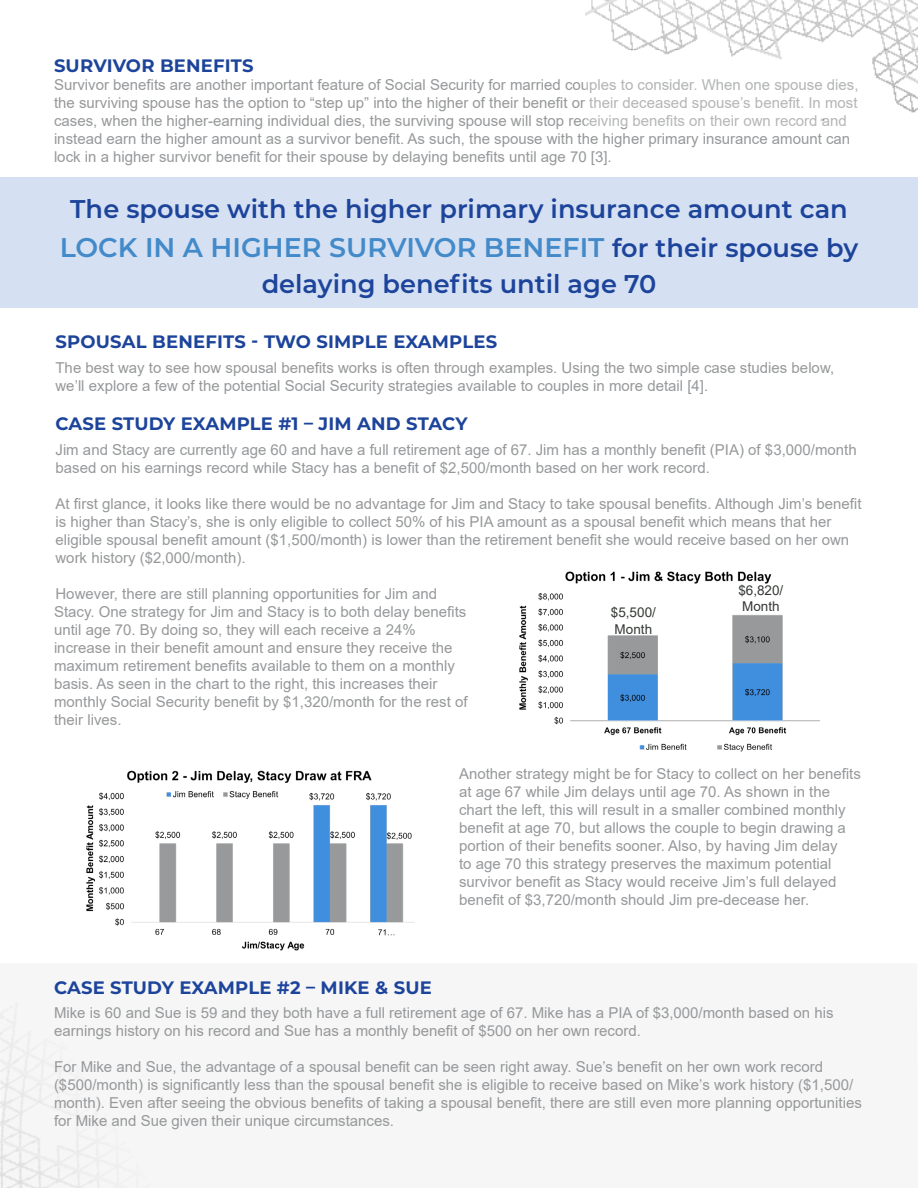
<style>
.page{position:relative;width:918px;height:1188px;background:#fff}
.page>*{position:absolute;margin:0;border:0;box-sizing:border-box;transform-origin:0 0}
.t1{font:600 27px "Montserrat";color:#428ac9}
.t2{font:600 25.65px "Montserrat";color:#1d449b}
.Blue_Text_Main{font:700 18px "Montserrat";letter-spacing:.01em;color:#1d449b}
.Blue_Text_Main-2{font:15px/18px "Arial";color:#96989a}
.Blue_Text_Main-3{font:13.5px "Arial";color:#353935}
.s1{font-size:25.65px;color:#1d449b}
</style>
<div class="page">
<div style="left:0;top:177px;width:918px;height:131px;background:#d5e0f2"></div>
<img style="left:586px;top:0;width:332px;height:122px">
<img style="left:1px;top:1002px;width:150px;height:186px">
<img style="left:519px;top:571px;width:300px;height:181px">
<img style="left:86px;top:770px;width:329px;height:181px">
<p class="Blue_Text_Main" style="left:54px;top:53px;width:201px">SURVIVOR BENEFITS</p>
<p class="Blue_Text_Main-2" style="left:54px;top:76px;width:806px">Survivor benefits are another important feature of Social Security for married couples to consider. When one spouse dies, the surviving spouse has the option to “step up” into the higher of their benefit or their deceased spouse’s benefit. In most cases, when the higher-earning individual dies, the surviving spouse will stop receiving benefits on their own record and instead earn the higher amount as a survivor benefit. As such, the spouse with the higher primary insurance amount can lock in a higher survivor benefit for their spouse by delaying benefits until age 70 [3].</p>
<p class="t2" style="left:70px;top:190px;width:779px">The spouse with the higher primary insurance amount can</p>
<p class="t1" style="left:60px;top:228px;width:800px">LOCK IN A HIGHER SURVIVOR BENEFIT <span class="s1">for their spouse by</span></p>
<p class="t2" style="left:262px;top:265px;width:396px">delaying benefits until age 70</p>
<p class="Blue_Text_Main" style="left:56px;top:329px;width:443px">SPOUSAL BENEFITS - TWO SIMPLE EXAMPLES</p>
<p class="Blue_Text_Main-2" style="left:56px;top:358px;width:780px">The best way to see how spousal benefits works is often through examples. Using the two simple case studies below, we’ll explore a few of the potential Social Security strategies available to couples in more detail [4].</p>
<p class="Blue_Text_Main" style="left:56px;top:411px;width:414px">CASE STUDY EXAMPLE #1 – JIM AND STACY</p>
<p class="Blue_Text_Main-2" style="left:56px;top:441px;width:803px">Jim and Stacy are currently age 60 and have a full retirement age of 67. Jim has a monthly benefit (PIA) of $3,000/month based on his earnings record while Stacy has a benefit of $2,500/month based on her work record.</p>
<p class="Blue_Text_Main-2" style="left:56px;top:495px;width:808px">At first glance, it looks like there would be no advantage for Jim and Stacy to take spousal benefits. Although Jim’s benefit is higher than Stacy’s, she is only eligible to collect 50% of his PIA amount as a spousal benefit which means that her eligible spousal benefit amount ($1,500/month) is lower than the retirement benefit she would receive based on her own work history ($2,000/month).</p>
<p class="Blue_Text_Main-2" style="left:54px;top:585px;width:415px">However, there are still planning opportunities for Jim and Stacy. One strategy for Jim and Stacy is to both delay benefits until age 70. By doing so, they will each receive a 24% increase in their benefit amount and ensure they receive the maximum retirement benefits available to them on a monthly basis. As seen in the chart to the right, this increases their monthly Social Security benefit by $1,320/month for the rest of their lives.</p>
<p class="Blue_Text_Main-3" style="left:738px;top:581px;width:47px">$6,820/</p>
<p class="Blue_Text_Main-3" style="left:742px;top:597px;width:39px">Month</p>
<p class="Blue_Text_Main-3" style="left:611px;top:603px;width:47px">$5,500/</p>
<p class="Blue_Text_Main-3" style="left:615px;top:619px;width:39px">Month</p>
<p class="Blue_Text_Main-2" style="left:459px;top:765px;width:403px">Another strategy might be for Stacy to collect on her benefits at age 67 while Jim delays until age 70. As shown in the chart the left, this will result in a smaller combined monthly benefit at age 70, but allows the couple to begin drawing a portion of their benefits sooner. Also, by having Jim delay<br>to age 70 this strategy preserves the maximum potential survivor benefit as Stacy would receive Jim’s full delayed benefit of $3,720/month should Jim pre-decease her.</p>
<p class="Blue_Text_Main" style="left:54px;top:974px;width:379px">CASE STUDY EXAMPLE #2 – MIKE &amp; SUE</p>
<p class="Blue_Text_Main-2" style="left:54px;top:1004px;width:781px">Mike is 60 and Sue is 59 and they both have a full retirement age of 67. Mike has a PIA of $3,000/month based on his earnings history on his record and Sue has a monthly benefit of $500 on her own record.</p>
<p class="Blue_Text_Main-2" style="left:54px;top:1058px;width:809px">For Mike and Sue, the advantage of a spousal benefit can be seen right away. Sue’s benefit on her own work record ($500/month) is significantly less than the spousal benefit she is eligible to receive based on Mike’s work history ($1,500/ month). Even after seeing the obvious benefits of taking a spousal benefit, there are still even more planning opportunities for Mike and Sue given their unique circumstances.</p>
</div>
